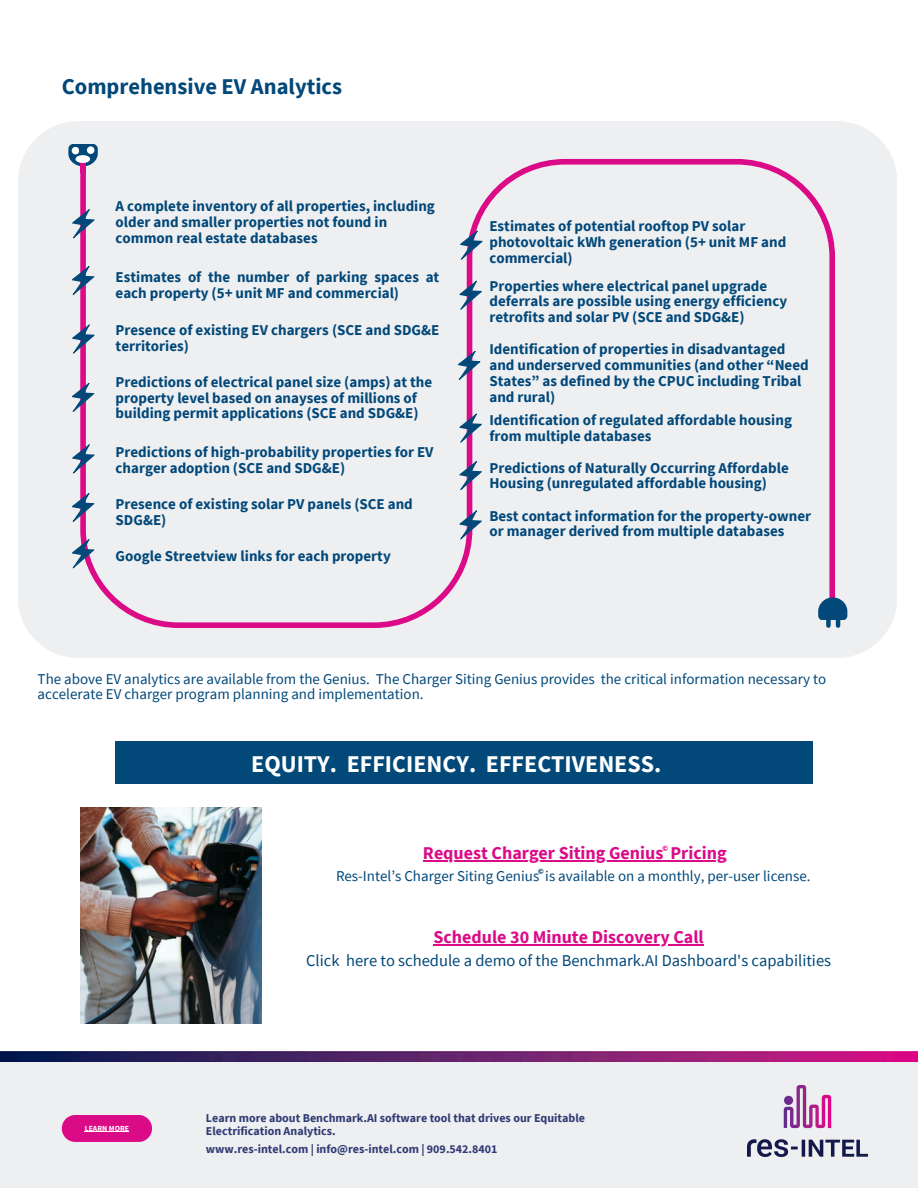
<style>
.page{position:relative;width:918px;height:1188px;background:#fff}
.page>*{position:absolute;margin:0;border:0;box-sizing:border-box;transform-origin:0 0}
.t1{font:700 24px "Source Sans Pro";color:#fff}
.t2{font:700 22.5px "Source Sans Pro";color:#024879}
.t3{font:700 18px "Source Sans Pro";color:#db0b88}
.t4{font:16.5px "Source Sans Pro";color:#024879}
.t5{font:700 15px/15.8px "Source Sans Pro";color:#024879}
.t6{font:15px/15.8px "Source Sans Pro";color:#024879}
.t7{font:700 12px/13px "Source Sans Pro";color:#303b74}
.t8{font:700 7.8px "Source Sans Pro";color:#fff}
.t9{font:800 7.5px "Nunito Sans";color:#024879}
.t10{font:800 7.5px "Nunito Sans";color:#db0b88}
</style>
<div class="page">
<img style="left:0;top:1052px;width:918px;height:11px">
<div style="left:0;top:1063px;width:918px;height:125px;background:#eeeff1"></div>
<img style="left:747px;top:1086px;width:121px;height:71px">
<svg style="left:62px;top:1115px;width:90px;height:27px;background:#dc198e"></svg>
<hr style="left:85px;top:1131px;width:44px;height:1px;background:#fff">
<div style="left:18px;top:121px;width:879px;height:537px;background:#eeeff1"></div>
<div style="left:77px;top:156px;width:761px;height:475px;background:#eeeff1"></div>
<svg style="left:459px;top:281px;width:23px;height:29px"></svg>
<svg style="left:459px;top:413px;width:23px;height:30px"></svg>
<svg style="left:460px;top:231px;width:23px;height:29px"></svg>
<svg style="left:458px;top:351px;width:23px;height:29px"></svg>
<svg style="left:459px;top:461px;width:23px;height:29px"></svg>
<svg style="left:71px;top:493px;width:24px;height:29px"></svg>
<svg style="left:72px;top:444px;width:23px;height:29px"></svg>
<svg style="left:71px;top:383px;width:24px;height:29px"></svg>
<svg style="left:72px;top:324px;width:23px;height:30px"></svg>
<svg style="left:71px;top:266px;width:24px;height:29px"></svg>
<svg style="left:459px;top:510px;width:23px;height:30px"></svg>
<svg style="left:71px;top:539px;width:24px;height:29px"></svg>
<svg style="left:72px;top:209px;width:23px;height:29px"></svg>
<svg style="left:68px;top:144px;width:30px;height:22px"></svg>
<svg style="left:818px;top:597px;width:29px;height:23px"></svg>
<hr style="left:836px;top:615px;width:4px;height:11px;background:#024879">
<div style="left:826px;top:614px;width:5px;height:12px;background:#024879"></div>
<hr style="left:434px;top:944px;width:270px;height:2px;background:#db0b88">
<hr style="left:423px;top:860px;width:240px;height:2px;background:#db0b88">
<svg style="left:663px;top:860px;width:8px;height:2px"></svg>
<hr style="left:671px;top:860px;width:56px;height:2px;background:#db0b88">
<img style="left:80px;top:808px;width:181px;height:216px">
<div style="left:116px;top:741px;width:697px;height:42px;background:#024879"></div>
<p class="t2" style="left:62px;top:72px;width:282px">Comprehensive EV Analytics</p>
<p class="t5" style="left:116px;top:198px;width:321px">A complete inventory of all properties, including older and smaller properties not found in common real estate databases</p>
<h5 class="t5" style="left:116px;top:269px;width:325px">Estimates of the number of parking spaces at each property (5+ unit MF and commercial)</h5>
<p class="t5" style="left:116px;top:322px;width:325px">Presence of existing EV chargers (SCE and SDG&amp;E territories)</p>
<h5 class="t5" style="left:116px;top:374px;width:318px">Predictions of electrical panel size (amps) at the property level based on anayses of millions of building permit applications (SCE and SDG&amp;E)</h5>
<p class="t5" style="left:116px;top:444px;width:320px">Predictions of high-probability properties for EV charger adoption (SCE and SDG&amp;E)</p>
<h5 class="t5" style="left:116px;top:496px;width:299px">Presence of existing solar PV panels (SCE and<br>SDG&amp;E)</h5>
<p class="t5" style="left:116px;top:548px;width:277px">Google Streetview links for each property</p>
<p class="t5" style="left:489px;top:218px;width:298px">Estimates of potential rooftop PV solar photovoltaic kWh generation (5+ unit MF and commercial)</p>
<p class="t5" style="left:489px;top:278px;width:299px">Properties where electrical panel upgrade deferrals are possible using energy efficiency retrofits and solar PV (SCE and SDG&amp;E)</p>
<h5 class="t5" style="left:489px;top:341px;width:321px">Identification of properties in disadvantaged and underserved communities (and other “Need States” as defined by the CPUC including Tribal and rural)</h5>
<p class="t5" style="left:489px;top:412px;width:304px">Identification of regulated affordable housing from multiple databases</p>
<p class="t5" style="left:489px;top:460px;width:301px">Predictions of Naturally Occurring Affordable<br>Housing (unregulated affordable housing)</p>
<p class="t5" style="left:489px;top:508px;width:323px">Best contact information for the property-owner or manager derived from multiple databases</p>
<p class="t6" style="left:38px;top:670px;width:790px">The above EV analytics are available from the Genius. The Charger Siting Genius provides the critical information necessary to accelerate EV charger program planning and implementation.</p>
<h5 class="t1" style="left:251px;top:748px;width:412px">EQUITY. EFFICIENCY. EFFECTIVENESS.</h5>
<h6 class="t10" style="left:662px;top:843px;width:8px">©</h6>
<h5 class="t3" style="left:423px;top:842px;width:305px">Request Charger Siting Genius Pricing</h5>
<h5 class="t6" style="left:336px;top:868px;width:476px">Res-Intel’s Charger Siting Genius is available on a monthly, per-user license.</h5>
<h5 class="t9" style="left:538px;top:867px;width:8px">©</h5>
<h5 class="t8" style="left:85px;top:1123px;width:46px">LEARN MORE</h5>
<h5 class="t3" style="left:434px;top:925px;width:272px">Schedule 30 Minute Discovery Call</h5>
<h5 class="t4" style="left:306px;top:949px;width:526px">Click here to schedule a demo of the Benchmark.AI Dashboard's capabilities</h5>
<h5 class="t7" style="left:206px;top:1111px;width:381px">Learn more about Benchmark.AI software tool that drives our Equitable<br>Electrification Analytics.</h5>
<p class="t7" style="left:206px;top:1142px;width:293px">www.res-intel.com | info@res-intel.com | 909.542.8401</p>
</div>
